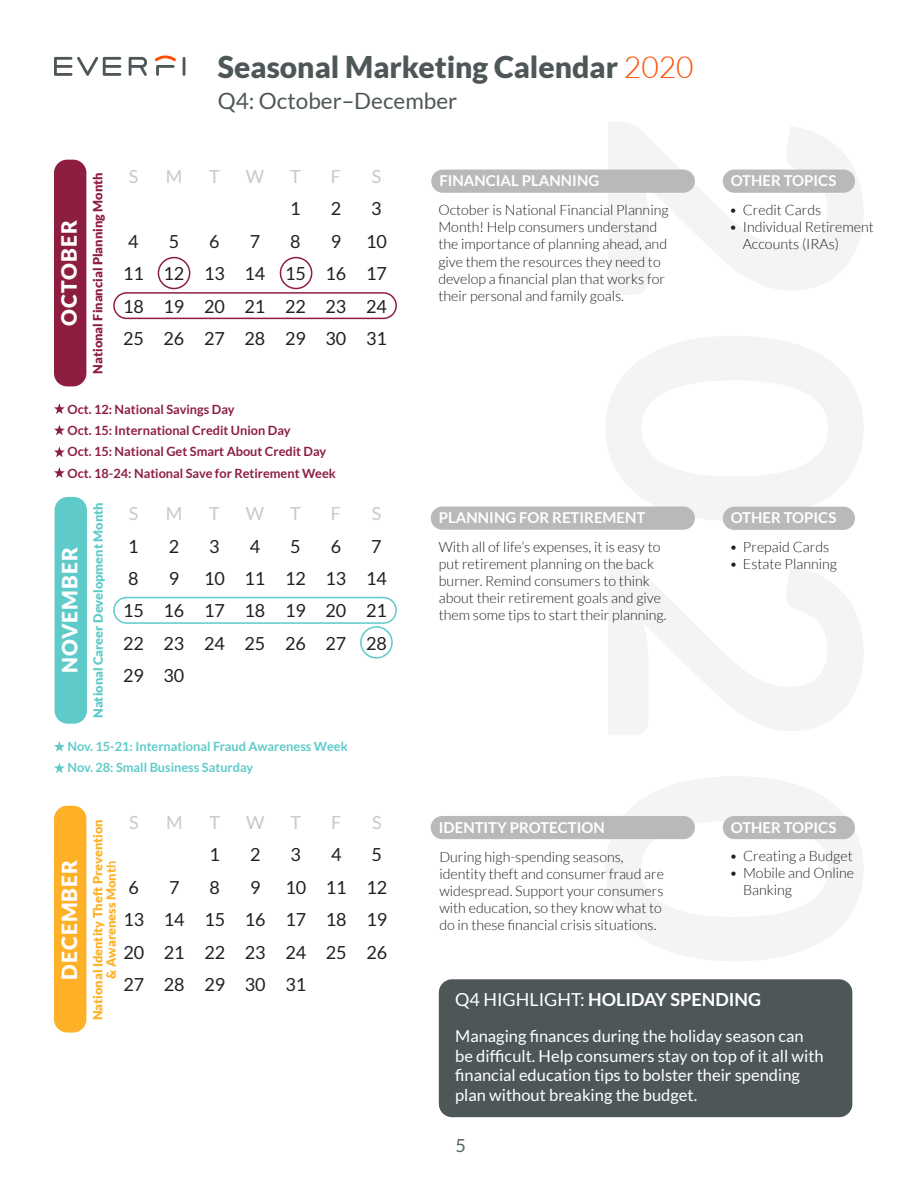
<style>
.page{position:relative;width:918px;height:1188px;background:#fff}
.page>*{position:absolute;margin:0;border:0;box-sizing:border-box;transform-origin:0 0}
.t1{font:700 349.5px "Lato";color:#231f20}
.t2{font:900 30px "Lato";color:#4e5758}
.t3{font:22.5px "Lato";color:#4e5758}
.t4{font:900 21px "Lato";letter-spacing:.05em;color:#fff}
.t5{font:18px/32.4px "Lato";color:#231f20;text-align:justify}
.t6{font:700 18px "Lato";color:#fff}
.t7{font:18px "Lato";color:#cac8c8}
.t8{font:18px "Lato";color:#546163}
.t9{font:16.5px/19.8px "Lato";color:#fff}
.t10{font:700 15px "Lato";color:#fff}
.t11{font:300 14.25px/17.1px "Lato";color:#231f20}
.t12{font:700 12.75px/21.3px "Lato";color:#8d1e40}
.t13{font:700 12.75px/21.3px "Lato";color:#5ecbca}
.t14{font:900 12.75px/13.5px "Lato";color:#feb127;text-align:center}
.t15{font:900 12.75px "Lato";color:#8d1e40}
.t16{font:900 12.75px "Lato";color:#5ecbca}
.s1{font-weight:300;color:#ff4c00}
.s2{font-weight:700}
.s3{font-weight:400}
</style>
<div class="page">
<div style="left:54px;top:160px;width:32px;height:226px;background:#8d1e40;border-radius:13px"></div>
<div style="left:113px;top:292px;width:284px;height:27px;border:2px solid #8d1e40;border-radius:13px"></div>
<div style="left:54px;top:806px;width:32px;height:227px;background:#feb127;border-radius:13px"></div>
<div style="left:55px;top:497px;width:32px;height:227px;background:#5ecbca;border-radius:13px"></div>
<svg style="left:54px;top:56px;width:131px;height:20px"></svg>
<div style="left:158px;top:257px;width:32px;height:32px;border:2px solid #8d1e40;border-radius:50%"></div>
<div style="left:280px;top:257px;width:32px;height:32px;border:2px solid #8d1e40;border-radius:50%"></div>
<div style="left:360px;top:626px;width:33px;height:33px;border:2px solid #5ecbca;border-radius:50%"></div>
<div style="left:113px;top:597px;width:284px;height:27px;border:2px solid #5ecbca;border-radius:13px"></div>
<div style="left:431px;top:507px;width:264px;height:23px;background:#b8b9ba;border-radius:12px"></div>
<div style="left:431px;top:816px;width:264px;height:23px;background:#b8b9ba;border-radius:12px"></div>
<div style="left:723px;top:170px;width:132px;height:23px;background:#b8b9ba;border-radius:12px"></div>
<div style="left:431px;top:170px;width:264px;height:23px;background:#b8b9ba;border-radius:12px"></div>
<div style="left:723px;top:507px;width:132px;height:23px;background:#b8b9ba;border-radius:12px"></div>
<div style="left:723px;top:816px;width:132px;height:23px;background:#b8b9ba;border-radius:12px"></div>
<div style="left:439px;top:979px;width:413px;height:138px;background:#4e5758;border-radius:13px"></div>
<svg style="left:54px;top:403px;width:11px;height:11px"></svg>
<svg style="left:54px;top:425px;width:11px;height:10px"></svg>
<svg style="left:54px;top:446px;width:11px;height:11px"></svg>
<svg style="left:54px;top:741px;width:11px;height:11px"></svg>
<svg style="left:54px;top:467px;width:11px;height:11px"></svg>
<svg style="left:54px;top:762px;width:11px;height:11px"></svg>
<h2 class="t2" style="left:218px;top:50px;width:477px">Seasonal Marketing Calendar <span class="s1">2020</span></h2>
<h3 class="t3" style="left:218px;top:88px;width:241px">Q4: October–December</h3>
<h3 class="t4" style="left:57px;top:326px;width:107px;rotate:-90deg">OCTOBER</h3>
<p class="t15" style="left:90px;top:374px;width:203px;rotate:-90deg">National Financial Planning Month</p>
<p class="t7" style="left:129px;top:167px;width:11px">S</p>
<p class="t7" style="left:166px;top:167px;width:18px">M</p>
<p class="t7" style="left:209px;top:167px;width:12px">T</p>
<p class="t7" style="left:246px;top:167px;width:20px">W</p>
<p class="t7" style="left:290px;top:167px;width:12px">T</p>
<p class="t7" style="left:331px;top:167px;width:12px">F</p>
<p class="t7" style="left:372px;top:167px;width:11px">S</p>
<p class="t5" style="left:290px;top:193px;width:12px">1</p>
<p class="t5" style="left:331px;top:193px;width:12px">2</p>
<p class="t5" style="left:371px;top:193px;width:12px">3</p>
<p class="t5" style="left:123px;top:225px;width:265px;text-indent:243px">10<br>11 12 13 14 15 16 17<br>18 19 20 21 22 23 24<br>25 26 27 28 29 30 31</p>
<p class="t5" style="left:128px;top:225px;width:12px">4</p>
<p class="t5" style="left:169px;top:225px;width:12px">5</p>
<p class="t5" style="left:209px;top:225px;width:12px">6</p>
<p class="t5" style="left:250px;top:225px;width:12px">7</p>
<p class="t5" style="left:290px;top:225px;width:12px">8</p>
<p class="t5" style="left:331px;top:225px;width:12px">9</p>
<p class="t12" style="left:68px;top:398px;width:270px">Oct. 12: National Savings Day<br>Oct. 15: International Credit Union Day<br>Oct. 15: National Get Smart About Credit Day Oct. 18-24: National Save for Retirement Week</p>
<h3 class="t4" style="left:57px;top:673px;width:128px;rotate:-90deg">NOVEMBER</h3>
<p class="t16" style="left:91px;top:718px;width:217px;rotate:-90deg">National Career Development Month</p>
<p class="t7" style="left:129px;top:504px;width:11px">S</p>
<p class="t7" style="left:166px;top:504px;width:18px">M</p>
<p class="t7" style="left:209px;top:504px;width:12px">T</p>
<p class="t7" style="left:246px;top:504px;width:20px">W</p>
<p class="t7" style="left:290px;top:504px;width:12px">T</p>
<p class="t7" style="left:331px;top:504px;width:12px">F</p>
<p class="t7" style="left:372px;top:504px;width:11px">S</p>
<p class="t5" style="left:128px;top:530px;width:12px">1</p>
<p class="t5" style="left:169px;top:530px;width:12px">2</p>
<p class="t5" style="left:209px;top:530px;width:12px">3</p>
<p class="t5" style="left:250px;top:530px;width:12px">4</p>
<p class="t5" style="left:290px;top:530px;width:12px">5</p>
<p class="t5" style="left:331px;top:530px;width:12px">6</p>
<p class="t5" style="left:371px;top:530px;width:12px">7</p>
<p class="t5" style="left:128px;top:562px;width:12px">8</p>
<p class="t5" style="left:169px;top:562px;width:12px">9</p>
<p class="t5" style="left:123px;top:562px;width:265px;text-indent:81px">10 11 12 13 14<br>15 16 17 18 19 20 21<br>22 23 24 25 26 27 28<br>29 30</p>
<p class="t13" style="left:68px;top:736px;width:282px">Nov. 15-21: International Fraud Awareness Week<br>Nov. 28: Small Business Saturday</p>
<h3 class="t4" style="left:57px;top:980px;width:121px;rotate:-90deg">DECEMBER</h3>
<p class="t14" style="left:91px;top:1020px;width:203px;rotate:-90deg">National Identity Theft Prevention &amp; Awareness Mont<span class="s2">h</span></p>
<p class="t7" style="left:129px;top:812px;width:11px">S</p>
<p class="t7" style="left:166px;top:812px;width:18px">M</p>
<p class="t7" style="left:209px;top:812px;width:12px">T</p>
<p class="t7" style="left:246px;top:812px;width:20px">W</p>
<p class="t7" style="left:291px;top:812px;width:12px">T</p>
<p class="t7" style="left:331px;top:812px;width:12px">F</p>
<p class="t7" style="left:372px;top:812px;width:11px">S</p>
<p class="t5" style="left:210px;top:839px;width:12px">1</p>
<p class="t5" style="left:250px;top:839px;width:12px">2</p>
<p class="t5" style="left:291px;top:839px;width:12px">3</p>
<p class="t5" style="left:331px;top:839px;width:12px">4</p>
<p class="t5" style="left:372px;top:839px;width:12px">5</p>
<p class="t5" style="left:129px;top:871px;width:12px">6</p>
<p class="t5" style="left:169px;top:871px;width:12px">7</p>
<p class="t5" style="left:210px;top:871px;width:12px">8</p>
<p class="t5" style="left:250px;top:871px;width:12px">9</p>
<p class="t5" style="left:123px;top:871px;width:265px;text-indent:162px">10 11 12<br>13 14 15 16 17 18 19<br>20 21 22 23 24 25 26<br>27 28 29 30 31</p>
<h1 class="t1" style="left:936px;top:107px;width:865px;rotate:90deg">2020</h1>
<p class="t10" style="left:439px;top:172px;width:161px">FINANCIAL PLANNING</p>
<p class="t10" style="left:731px;top:172px;width:107px">OTHER TOPICS</p>
<p class="t11" style="left:729px;top:201px;width:93px">• Credit Cards</p>
<p class="t11" style="left:743px;top:218px;width:133px;text-indent:-13px">• Individual Retirement<br>Accounts (IRAs)</p>
<p class="t11" style="left:438px;top:202px;width:232px">October is National Financial Planning Month! Help consumers understand the importance of planning ahead, and give them the resources they need to develop a financial plan that works for their personal and family goals.</p>
<p class="t10" style="left:439px;top:509px;width:208px">PLANNING FOR RETIREMENT</p>
<p class="t10" style="left:731px;top:509px;width:107px">OTHER TOPICS</p>
<p class="t11" style="left:439px;top:538px;width:229px">With all of life’s expenses, it is easy to put retirement planning on the back burner. Remind consumers to think about their retirement goals and give them some tips to start their planning.</p>
<p class="t11" style="left:729px;top:538px;width:101px">• Prepaid Cards</p>
<p class="t11" style="left:729px;top:555px;width:109px">• Estate Planning</p>
<p class="t10" style="left:439px;top:819px;width:167px">IDENTITY PROTECTION</p>
<p class="t10" style="left:731px;top:819px;width:107px">OTHER TOPICS</p>
<p class="t11" style="left:730px;top:848px;width:125px">• Creating a Budget</p>
<p class="t11" style="left:743px;top:865px;width:113px;text-indent:-13px">• Mobile and Online<br>Banking</p>
<p class="t11" style="left:439px;top:848px;width:226px">During high-spending seasons, identity theft and consumer fraud are widespread. Support your consumers with education, so they know what to do in these financial crisis situations.</p>
<p class="t6" style="left:455px;top:990px;width:307px"><span class="s3">Q4 HIGHLIGHT:</span> HOLIDAY SPENDING</p>
<p class="t9" style="left:455px;top:1026px;width:370px">Managing finances during the holiday season can be difficult. Help consumers stay on top of it all with financial education tips to bolster their spending plan without breaking the budget.</p>
<p class="t8" style="left:456px;top:1136px;width:12px">5</p>
</div>
